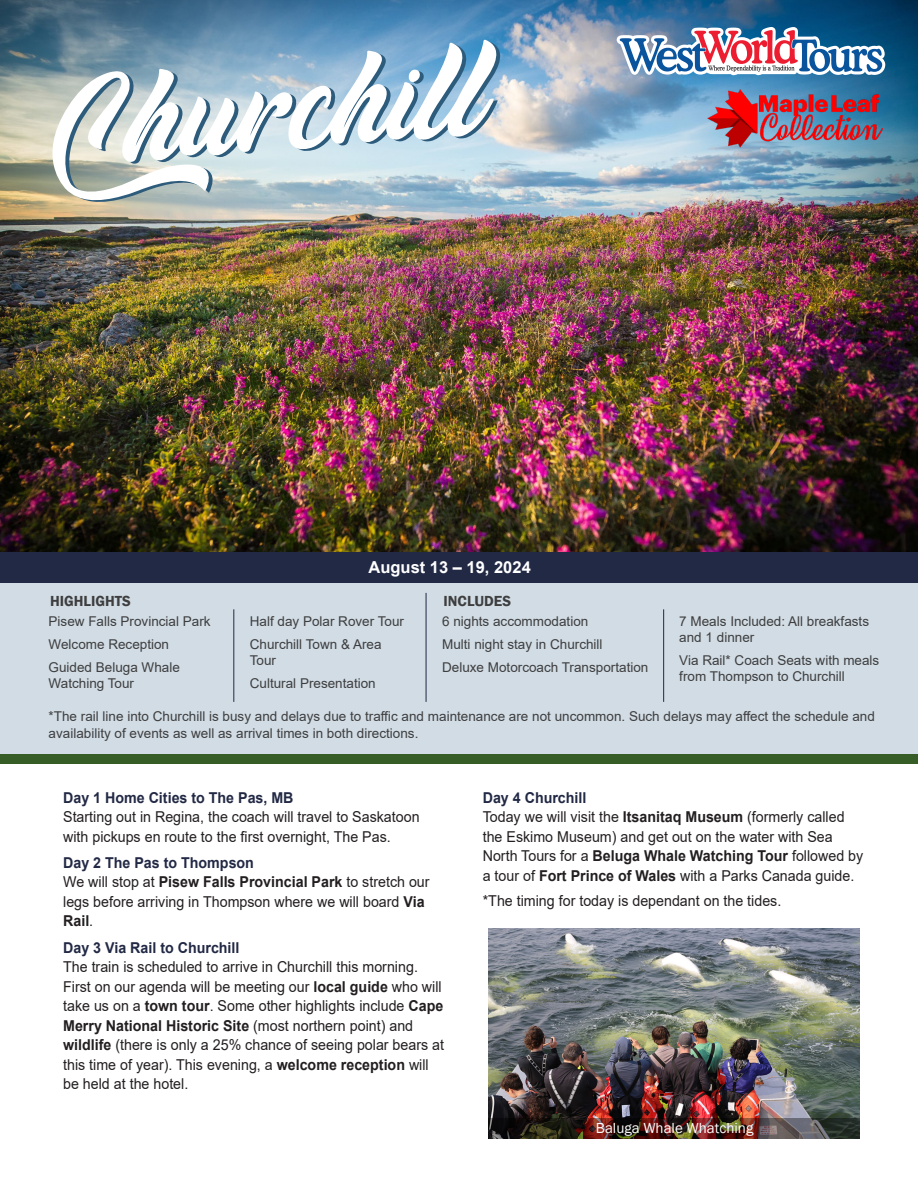
<style>
.page{position:relative;width:918px;height:1188px;background:#fff}
.page>*{position:absolute;margin:0;border:0;box-sizing:border-box;transform-origin:0 0}
.t1{font:160.8px "Cheetah Kick Personal Use";color:#2d5b7b}
.t2{font:700 16.5px "Arial";color:#fff}
.Body_Text{font:15px/19.5px "Arial";color:#231f20;scale:.95 1}
.Body_Text-2{font:700 15px "Arial";color:#222945;scale:.95 1}
.t3{font:15px "Franklin Gothic";color:#fff}
.t4{font:600 15px "Franklin Gothic";color:#3e3e3f}
.t5{font:13.5px/16.2px "Arial";color:#3e3e3f}
.s1{font-weight:700}
</style>
<div class="page">
<img style="left:0;top:0;width:918px;height:552px">
<div style="left:0;top:739px;width:918px;height:24px;background:#375d27"></div>
<div style="left:0;top:578px;width:918px;height:176px;background:#d1dce4"></div>
<hr style="left:233px;top:609px;width:1px;height:93px;background:#222945">
<hr style="left:426px;top:593px;width:1px;height:109px;background:#222945">
<hr style="left:663px;top:609px;width:1px;height:93px;background:#222945">
<div style="left:0;top:552px;width:918px;height:30px;background:#222945"></div>
<img style="left:692px;top:86px;width:190px;height:67px">
<svg style="left:617px;top:27px;width:268px;height:48px"></svg>
<img style="left:488px;top:929px;width:372px;height:189px">
<img style="left:488px;top:1118px;width:372px;height:20px">
<p class="t1" style="left:29px;top:59px;width:459px;rotate:-5deg">Churchill</p>
<p class="t2" style="left:369px;top:555px;width:164px">August 13 – 19, 2024</p>
<p class="t4" style="left:50px;top:592px;width:82px">HIGHLIGHTS</p>
<p class="t5" style="left:49px;top:613px;width:164px">Pisew Falls Provincial Park</p>
<p class="t5" style="left:49px;top:636px;width:122px">Welcome Reception</p>
<p class="t5" style="left:49px;top:659px;width:133px">Guided Beluga Whale<br>Watching Tour</p>
<p class="t4" style="left:444px;top:592px;width:69px">INCLUDES</p>
<p class="t5" style="left:442px;top:613px;width:148px">6 nights accommodation</p>
<p class="t5" style="left:442px;top:636px;width:162px">Multi night stay in Churchill</p>
<p class="t5" style="left:442px;top:659px;width:208px">Deluxe Motorcoach Transportation</p>
<p class="t5" style="left:679px;top:613px;width:191px">7 Meals Included: All breakfasts and 1 dinner</p>
<p class="t5" style="left:679px;top:652px;width:202px">Via Rail* Coach Seats with meals from Thompson to Churchill</p>
<p class="t5" style="left:49px;top:709px;width:828px">*The rail line into Churchill is busy and delays due to traffic and maintenance are not uncommon. Such delays may affect the schedule and availability of events as well as arrival times in both directions.</p>
<p class="t5" style="left:250px;top:613px;width:156px">Half day Polar Rover Tour</p>
<p class="t5" style="left:250px;top:636px;width:133px">Churchill Town &amp; Area<br>Tour</p>
<p class="t5" style="left:250px;top:675px;width:128px">Cultural Presentation</p>
<p class="Body_Text-2" style="left:63px;top:787px;width:244px">Day 1 Home Cities to The Pas, MB</p>
<p class="Body_Text" style="left:63px;top:807px;width:377px">Starting out in Regina, the coach will travel to Saskatoon with pickups en route to the first overnight, The Pas.</p>
<p class="Body_Text-2" style="left:63px;top:852px;width:202px">Day 2 The Pas to Thompson</p>
<p class="Body_Text" style="left:63px;top:872px;width:387px">We will stop at <span class="s1">Pisew Falls Provincial Park</span> to stretch our legs before arriving in Thompson where we will board <span class="s1">Via<br>Rail</span>.</p>
<p class="Body_Text-2" style="left:63px;top:937px;width:187px">Day 3 Via Rail to Churchill</p>
<p class="Body_Text" style="left:63px;top:957px;width:403px">The train is scheduled to arrive in Churchill this morning.<br>First on our agenda will be meeting our <span class="s1">local guide</span> who will take us on a <span class="s1">town tour</span>. Some other highlights include <span class="s1">Cape Merry National Historic Site</span> (most northern point) and <span class="s1">wildlife</span> (there is only a 25% chance of seeing polar bears at this time of year). This evening, a <span class="s1">welcome reception</span> will be held at the hotel.</p>
<p class="Body_Text-2" style="left:483px;top:787px;width:111px">Day 4 Churchill</p>
<p class="Body_Text" style="left:483px;top:807px;width:402px">Today we will visit the <span class="s1">Itsanitaq Museum</span> (formerly called the Eskimo Museum) and get out on the water with Sea North Tours for a <span class="s1">Beluga Whale Watching Tour</span> followed by a tour of <span class="s1">Fort Prince of Wales</span> with a Parks Canada guide.</p>
<p class="Body_Text" style="left:483px;top:891px;width:316px">*The timing for today is dependant on the tides.</p>
<p class="t3" style="left:596px;top:1119px;width:159px">Baluga Whale Whatching</p>
</div>
